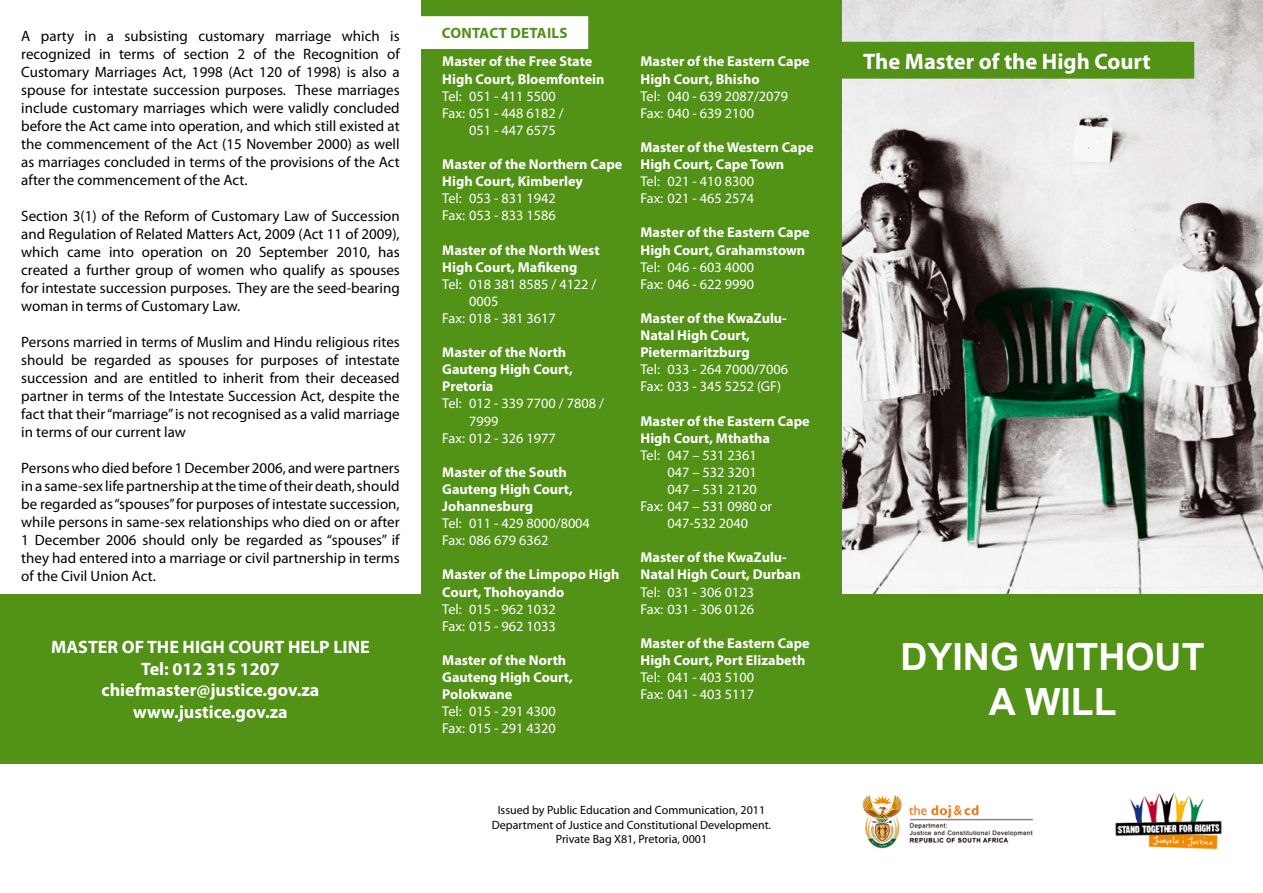
<style>
.page{position:relative;width:1263px;height:893px;background:#fff}
.page>*{position:absolute;margin:0;border:0;box-sizing:border-box;transform-origin:0 0}
.t1{font:700 37.5px/45px "Arial";color:#fff;text-align:center}
.t2{font:700 22.5px "Myriad Pro";color:#fff}
.t3{font:700 18px/21.6px "Myriad Pro";color:#fff;text-align:center}
.t4{font:15px/18px "Myriad Pro";color:#000;text-align:justify}
.t5{font:700 15px "Myriad Pro";letter-spacing:.02em;color:#529217}
.t6{font:700 14.25px/17.1px "Myriad Pro";color:#fff}
.t7{font:14.25px/17.1px "Myriad Pro";color:#fff}
.t8{font:12px/14.4px "Myriad Pro";color:#000;text-align:center}
</style>
<div class="page">
<div style="left:421px;top:0;width:433px;height:746px;background:#529217"></div>
<div style="left:0;top:594px;width:431px;height:136px;background:#529217"></div>
<img style="left:842px;top:0;width:421px;height:594px">
<div style="left:842px;top:42px;width:352px;height:37px;background:#529217"></div>
<div style="left:832px;top:594px;width:431px;height:147px;background:#529217"></div>
<div style="left:0;top:727px;width:1263px;height:37px;background:#529217"></div>
<img style="left:862px;top:795px;width:171px;height:54px">
<img style="left:1115px;top:792px;width:107px;height:58px">
<div style="left:421px;top:16px;width:167px;height:33px;background:#fff"></div>
<p class="t4" style="left:21px;top:27px;width:380px">A party in a subsisting customary marriage which is</p>
<p class="t5" style="left:442px;top:23px;width:128px">CONTACT DETAILS</p>
<p class="t4" style="left:21px;top:45px;width:380px">recognized in terms of section 2 of the Recognition of Customary Marriages Act, 1998 (Act 120 of 1998) is also a spouse for intestate succession purposes. These marriages include customary marriages which were validly concluded before the Act came into operation, and which still existed at the commencement of the Act (15 November 2000) as well as marriages concluded in terms of the provisions of the Act after the commencement of the Act.</p>
<p class="t4" style="left:21px;top:207px;width:380px">Section 3(1) of the Reform of Customary Law of Succession and Regulation of Related Matters Act, 2009 (Act 11 of 2009), which came into operation on 20 September 2010, has created a further group of women who qualify as spouses for intestate succession purposes. They are the seed-bearing woman in terms of Customary Law.</p>
<p class="t4" style="left:21px;top:333px;width:380px">Persons married in terms of Muslim and Hindu religious rites should be regarded as spouses for purposes of intestate succession and are entitled to inherit from their deceased partner in terms of the Intestate Succession Act, despite the fact that their “marriage” is not recognised as a valid marriage in terms of our current law</p>
<p class="t4" style="left:21px;top:459px;width:380px">Persons who died before 1 December 2006, and were partners in a same-sex life partnership at the time of their death, should be regarded as “spouses” for purposes of intestate succession, while persons in same-sex relationships who died on or after 1 December 2006 should only be regarded as “spouses” if they had entered into a marriage or civil partnership in terms of the Civil Union Act.</p>
<p class="t6" style="left:442px;top:53px;width:164px">Master of the Free State<br>High Court, Bloemfontein</p>
<p class="t7" style="left:442px;top:87px;width:115px">Tel: 051 - 411 5500</p>
<p class="t7" style="left:442px;top:104px;width:123px">Fax: 051 - 448 6182 /</p>
<p class="t7" style="left:469px;top:121px;width:88px">051 - 447 6575</p>
<p class="t6" style="left:442px;top:155px;width:182px">Master of the Northern Cape<br>High Court, Kimberley</p>
<p class="t7" style="left:442px;top:190px;width:115px">Tel: 053 - 831 1942<br>Fax: 053 - 833 1586</p>
<p class="t6" style="left:442px;top:241px;width:159px">Master of the North West<br>High Court, Mafikeng</p>
<p class="t7" style="left:442px;top:275px;width:156px">Tel: 018 381 8585 / 4122 /</p>
<p class="t7" style="left:469px;top:292px;width:31px">0005</p>
<p class="t7" style="left:442px;top:309px;width:115px">Fax: 018 - 381 3617</p>
<p class="t6" style="left:442px;top:343px;width:132px">Master of the North<br>Gauteng High Court,<br>Pretoria</p>
<p class="t7" style="left:442px;top:395px;width:163px">Tel: 012 - 339 7700 / 7808 /</p>
<p class="t7" style="left:469px;top:412px;width:31px">7999</p>
<p class="t7" style="left:442px;top:429px;width:115px">Fax: 012 - 326 1977</p>
<p class="t6" style="left:442px;top:463px;width:132px">Master of the South<br>Gauteng High Court,<br>Johannesburg</p>
<p class="t7" style="left:442px;top:515px;width:149px">Tel: 011 - 429 8000/8004<br>Fax: 086 679 6362</p>
<p class="t6" style="left:442px;top:566px;width:179px">Master of the Limpopo High<br>Court, Thohoyando</p>
<p class="t7" style="left:442px;top:600px;width:115px">Tel: 015 - 962 1032<br>Fax: 015 - 962 1033</p>
<p class="t6" style="left:442px;top:651px;width:132px">Master of the North<br>Gauteng High Court,<br>Polokwane</p>
<p class="t7" style="left:442px;top:703px;width:115px">Tel: 015 - 291 4300<br>Fax: 015 - 291 4320</p>
<p class="t3" style="left:51px;top:636px;width:320px">MASTEr OF THE HIGH COUrT HELP LINE<br>Tel: 012 315 1207 chiefmaster@justice.gov.za www.justice.gov.za</p>
<p class="t6" style="left:640px;top:53px;width:171px">Master of the Eastern Cape<br>High Court, Bhisho</p>
<p class="t7" style="left:640px;top:87px;width:149px">Tel: 040 - 639 2087/2079<br>Fax: 040 - 639 2100</p>
<p class="t6" style="left:640px;top:138px;width:175px">Master of the Western Cape<br>High Court, Cape Town</p>
<p class="t7" style="left:640px;top:173px;width:115px">Tel: 021 - 410 8300<br>Fax: 021 - 465 2574</p>
<p class="t6" style="left:640px;top:224px;width:171px">Master of the Eastern Cape<br>High Court, Grahamstown</p>
<p class="t7" style="left:640px;top:258px;width:115px">Tel: 046 - 603 4000<br>Fax: 046 - 622 9990</p>
<p class="t6" style="left:640px;top:309px;width:148px">Master of the KwaZulu-<br>Natal High Court,<br>Pietermaritzburg</p>
<p class="t7" style="left:640px;top:361px;width:149px">Tel: 033 - 264 7000/7006<br>Fax: 033 - 345 5252 (GF)</p>
<p class="t6" style="left:640px;top:412px;width:171px">Master of the Eastern Cape<br>High Court, Mthatha</p>
<p class="t7" style="left:640px;top:446px;width:118px">Tel: 047 – 531 2361</p>
<p class="t7" style="left:667px;top:463px;width:91px">047 – 532 3201</p>
<p class="t7" style="left:667px;top:480px;width:91px">047 – 531 2120</p>
<p class="t7" style="left:640px;top:497px;width:133px">Fax: 047 – 531 0980 or</p>
<p class="t7" style="left:667px;top:515px;width:82px">047-532 2040</p>
<p class="t6" style="left:640px;top:548px;width:162px">Master of the KwaZulu-<br>Natal High Court, Durban</p>
<p class="t7" style="left:640px;top:583px;width:115px">Tel: 031 - 306 0123<br>Fax: 031 - 306 0126</p>
<p class="t6" style="left:640px;top:634px;width:171px">Master of the Eastern Cape<br>High Court, Port Elizabeth</p>
<p class="t7" style="left:640px;top:668px;width:115px">Tel: 041 - 403 5100<br>Fax: 041 - 403 5117</p>
<p class="t8" style="left:492px;top:803px;width:281px">Issued by Public Education and Communication, 2011<br>Department of Justice and Constitutional Development.<br>Private Bag X81, Pretoria, 0001</p>
<h2 class="t2" style="left:863px;top:46px;width:289px">The Master of the High Court</h2>
<h1 class="t1" style="left:900px;top:635px;width:306px">DYING WITHOUT<br>A WILL</h1>
</div>
